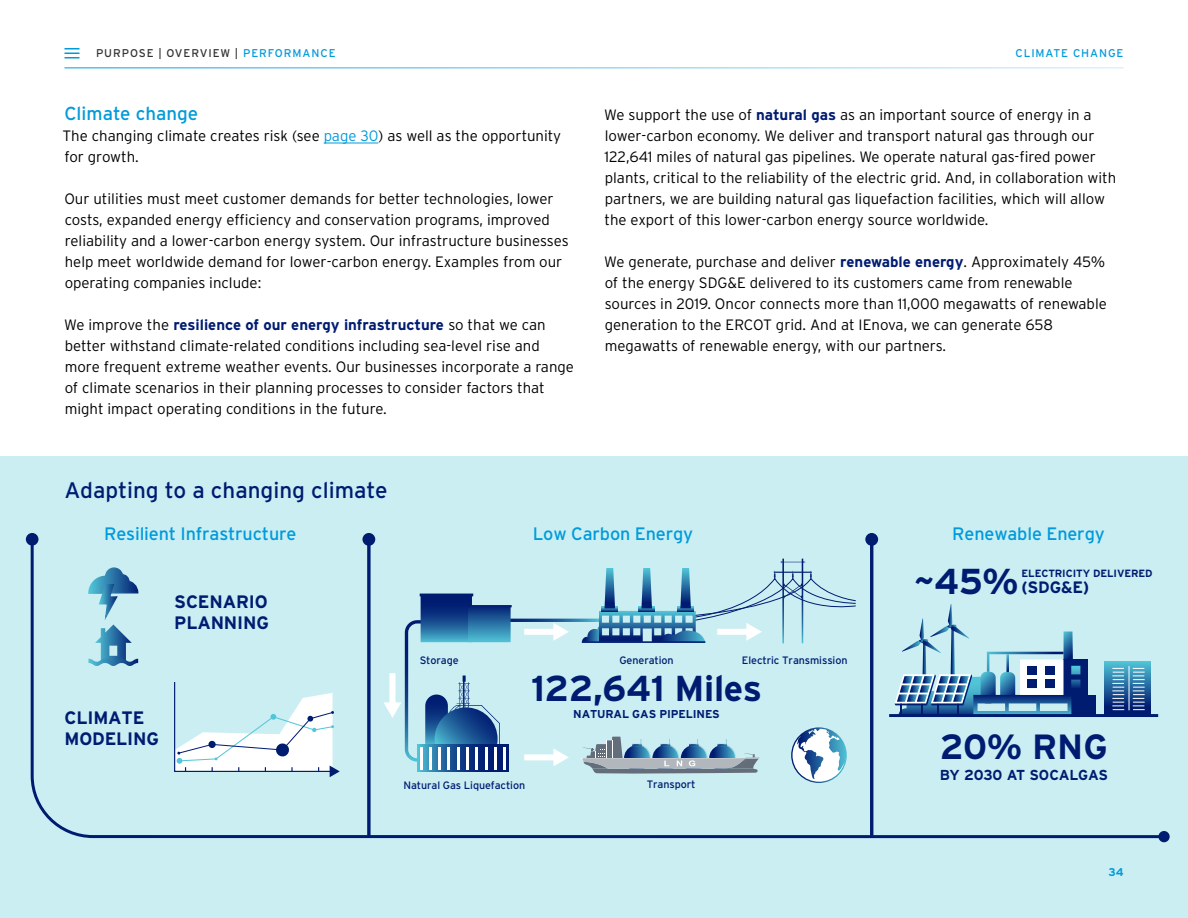
<style>
.page{position:relative;width:1188px;height:918px;background:#fff}
.page>*{position:absolute;margin:0;border:0;box-sizing:border-box;transform-origin:0 0}
.t1{font:700 36px "Interstate";letter-spacing:-.01em;color:#001c71}
.t2{font:700 34.95px "Interstate";color:#001c71}
.t3{font:22.5px "Interstate";color:#001c71}
.t4{font:18.75px "Interstate";color:#009bda}
.t5{font:18px "Interstate";letter-spacing:-.01em;color:#009bda}
.t6{font:700 18px/21px "Interstate";letter-spacing:-.01em;color:#001c71}
.t7{font:700 16.5px "Interstate";color:#001c71}
.t8{font:300 15px/21px "Interstate";color:#000}
.t9{font:700 14.4px "Interstate";letter-spacing:-.015em;color:#001c71}
.t10{font:700 11.4px "Interstate";letter-spacing:-.01em;color:#001c71}
.t11{font:11.25px "Interstate";letter-spacing:.08em;color:#333}
.t12{font:11.25px "Interstate";letter-spacing:.08em;color:#009bda}
.t13{font:700 11.25px "Interstate";color:#009bda}
.t14{font:10.8px "Interstate";letter-spacing:-.01em;color:#001c71}
.t15{font:700 10.5px "Interstate";letter-spacing:-.01em;color:#001c71}
.s1{color:#009bda}
.s2{font-weight:700;color:#001c71}
</style>
<div class="page">
<div style="left:0;top:456px;width:1188px;height:462px;background:#cbeef3"></div>
<svg style="left:29px;top:536px;width:1138px;height:304px;background:#bbdee9"></svg>
<div style="left:1158px;top:831px;width:12px;height:11px;background:#001c71;border-radius:50%"></div>
<div style="left:26px;top:533px;width:12px;height:13px;background:#001c71;border-radius:50%"></div>
<svg style="left:367px;top:546px;width:4px;height:289px"></svg>
<div style="left:362px;top:533px;width:13px;height:13px;background:#001c71;border-radius:50%"></div>
<hr style="left:870px;top:539px;width:3px;height:296px;background:#001c71">
<div style="left:865px;top:533px;width:13px;height:13px;background:#001c71;border-radius:50%"></div>
<hr style="left:324px;top:143px;width:54px;height:1px;background:#009bda">
<svg style="left:64px;top:48px;width:16px;height:10px"></svg>
<p class="t11" style="left:96px;top:47px;width:241px">PURPOSE | OVERVIEW | <span class="s1">PERFORMANCE</span></p>
<p class="t12" style="left:1016px;top:47px;width:109px">CLIMATE CHANGE</p>
<p class="t4" style="left:64px;top:103px;width:135px">Climate change</p>
<p class="t8" style="left:63px;top:125px;width:500px">The changing climate creates risk (see <span class="s1">page 30</span>) as well as the opportunity for growth.</p>
<p class="t8" style="left:64px;top:188px;width:506px">Our utilities must meet customer demands for better technologies, lower costs, expanded energy efficiency and conservation programs, improved reliability and a lower-carbon energy system. Our infrastructure businesses help meet worldwide demand for lower-carbon energy. Examples from our operating companies include:</p>
<p class="t8" style="left:64px;top:314px;width:511px">We improve the <span class="s2">resilience of our energy infrastructure</span> so that we can better withstand climate-related conditions including sea-level rise and more frequent extreme weather events. Our businesses incorporate a range of climate scenarios in their planning processes to consider factors that might impact operating conditions in the future.</p>
<h3 class="t3" style="left:64px;top:477px;width:325px">Adapting to a changing climate</h3>
<p class="t8" style="left:604px;top:104px;width:514px">We support the use of <span class="s2">natural gas</span> as an important source of energy in a lower-carbon economy. We deliver and transport natural gas through our 122,641 miles of natural gas pipelines. We operate natural gas-fired power plants, critical to the reliability of the electric grid. And, in collaboration with partners, we are building natural gas liquefaction facilities, which will allow the export of this lower-carbon energy source worldwide.</p>
<p class="t8" style="left:604px;top:251px;width:504px">We generate, purchase and deliver <span class="s2">renewable energy</span>. Approximately 45% of the energy SDG&amp;E delivered to its customers came from renewable sources in 2019. Oncor connects more than 11,000 megawatts of renewable generation to the ERCOT grid. And at IEnova, we can generate 658 megawatts of renewable energy, with our partners.</p>
<p class="t5" style="left:104px;top:523px;width:194px">Resilient Infrastructure</p>
<p class="t5" style="left:952px;top:523px;width:154px">Renewable Energy</p>
<p class="t5" style="left:533px;top:523px;width:162px">Low Carbon Energy</p>
<p class="t6" style="left:174px;top:591px;width:96px">SCENARIO<br>PLANNING</p>
<p class="t6" style="left:65px;top:707px;width:96px">CLIMATE<br>MODELING</p>
<p class="t14" style="left:420px;top:655px;width:41px">Storage</p>
<p class="t14" style="left:619px;top:655px;width:56px">Generation</p>
<p class="t14" style="left:742px;top:655px;width:107px">Electric Transmission</p>
<h1 class="t1" style="left:531px;top:668px;width:233px">122,641 Miles</h1>
<p class="t10" style="left:573px;top:707px;width:148px">NATURAL GAS PIPELINES</p>
<p class="t14" style="left:403px;top:779px;width:123px">Natural Gas Liquefaction</p>
<p class="t14" style="left:647px;top:778px;width:50px">Transport</p>
<h1 class="t1" style="left:914px;top:561px;width:106px">~45%</h1>
<p class="t15" style="left:1022px;top:567px;width:133px">ELECTRICITY DELIVERED</p>
<p class="t7" style="left:1022px;top:578px;width:69px">(SDG&amp;E)</p>
<h2 class="t2" style="left:940px;top:728px;width:169px">20% RNG</h2>
<p class="t9" style="left:940px;top:767px;width:170px">BY 2030 AT SOCALGAS</p>
<p class="t13" style="left:1108px;top:866px;width:17px">34</p>
</div>
